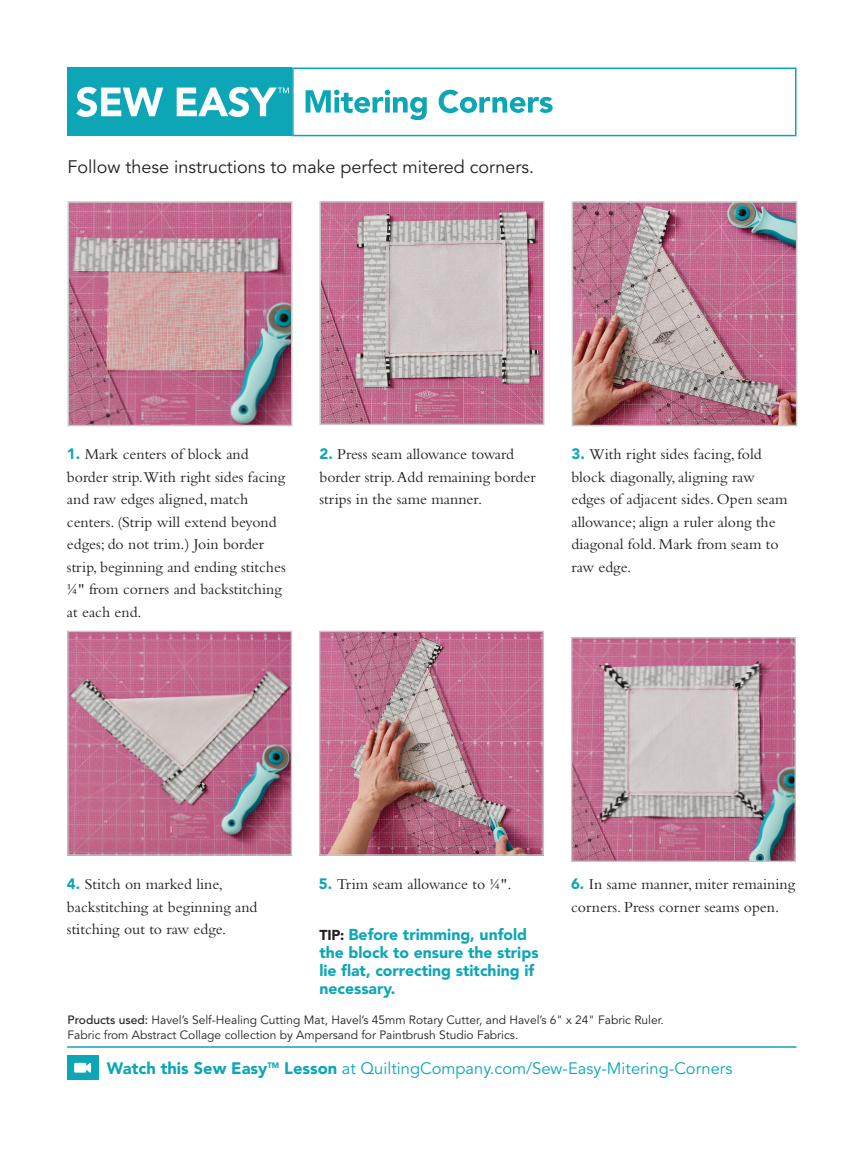
<style>
.page{position:relative;width:864px;height:1161px;background:#fff}
.page>*{position:absolute;margin:0;border:0;box-sizing:border-box;transform-origin:0 0}
.Sew_Easy_Dek{font:18px "Avenir LT Std";color:#231f20}
.Note_txt{font:16.5px "Avenir LT Std";color:#0da6b7}
.Body_Text{font:15.75px/22.5px "Bembo Std";color:#231f20}
.Sew_Smart_Tip{font:900 15.75px/18px "Avenir LT Std";color:#0da6b7}
.MQ_Text{font:12px/14.4px "Avenir LT Std";color:#231f20}
.s1{font-family:"Avenir LT Std";font-weight:900;font-size:15px;color:#0da6b7}
.s2{font-size:14.25px;color:#231f20}
.s3{font-weight:500}
.s4{font-weight:900}
</style>
<div class="page">
<img style="left:575px;top:204px;width:219px;height:219px">
<div style="left:572px;top:201px;width:225px;height:225px;border:2px solid #c6c7c9"></div>
<img style="left:69px;top:633px;width:221px;height:221px">
<div style="left:67px;top:631px;width:225px;height:225px;border:1px solid #c6c7c9"></div>
<img style="left:321px;top:633px;width:221px;height:221px">
<div style="left:319px;top:631px;width:225px;height:225px;border:1px solid #c6c7c9"></div>
<div style="left:67px;top:1055px;width:31px;height:25px;background:#0da6b7"></div>
<svg style="left:74px;top:1063px;width:17px;height:10px"></svg>
<svg style="left:306px;top:90px;width:247px;height:30px"></svg>
<div style="left:68px;top:68px;width:224px;height:68px;background:#0da6b7"></div>
<hr style="left:67px;top:1046px;width:729px;height:2px;background:#0da6b7">
<img style="left:71px;top:204px;width:218px;height:219px">
<div style="left:68px;top:201px;width:224px;height:225px;border:2px solid #c7c8ca"></div>
<img style="left:323px;top:204px;width:218px;height:218px">
<div style="left:320px;top:201px;width:224px;height:224px;border:2px solid #c6c7c9"></div>
<div style="left:292px;top:68px;width:504px;height:68px;border:2px solid #0da6b7"></div>
<svg style="left:76px;top:87px;width:213px;height:30px"></svg>
<img style="left:573px;top:639px;width:221px;height:221px">
<div style="left:571px;top:637px;width:225px;height:225px;border:1px solid #c6c7c9"></div>
<p class="Sew_Easy_Dek" style="left:68px;top:157px;width:468px">Follow these instructions to make perfect mitered corners.</p>
<p class="Body_Text" style="left:67px;top:443px;width:220px"><span class="s1">1.</span> Mark centers of block and border strip.With right sides facing and raw edges aligned, match centers. (Strip will extend beyond edges; do not trim.) Join border strip, beginning and ending stitches ¼" from corners and backstitching at each end.</p>
<p class="Body_Text" style="left:320px;top:443px;width:218px"><span class="s1">2.</span> Press seam allowance toward border strip. Add remaining border strips in the same manner.</p>
<p class="Body_Text" style="left:572px;top:443px;width:218px"><span class="s1">3.</span> With right sides facing, fold block diagonally, aligning raw edges of adjacent sides. Open seam allowance; align a ruler along the diagonal fold. Mark from seam to raw edge.</p>
<p class="Body_Text" style="left:67px;top:873px;width:192px"><span class="s1">4.</span> Stitch on marked line, backstitching at beginning and stitching out to raw edge.</p>
<p class="Body_Text" style="left:319px;top:873px;width:194px"><span class="s1">5.</span> Trim seam allowance to ¼".</p>
<p class="Body_Text" style="left:571px;top:873px;width:226px"><span class="s1">6.</span> In same manner, miter remaining corners. Press corner seams open.</p>
<p class="Sew_Smart_Tip" style="left:319px;top:925px;width:221px"><span class="s2">TIP:</span> Before trimming, unfold the block to ensure the strips lie flat, correcting stitching if necessary.</p>
<p class="MQ_Text" style="left:68px;top:1013px;width:598px"><span class="s3">Products used:</span> Havel’s Self-Healing Cutting Mat, Havel’s 45mm Rotary Cutter, and Havel’s 6" x 24" Fabric Ruler.<br>Fabric from Abstract Collage collection by Ampersand for Paintbrush Studio Fabrics.</p>
<p class="Note_txt" style="left:107px;top:1059px;width:627px"><span class="s4">Watch this Sew Easy</span><sup>TM</sup> <span class="s4">Lesson</span> at QuiltingCompany.com/Sew-Easy-Mitering-Corners</p>
</div>
